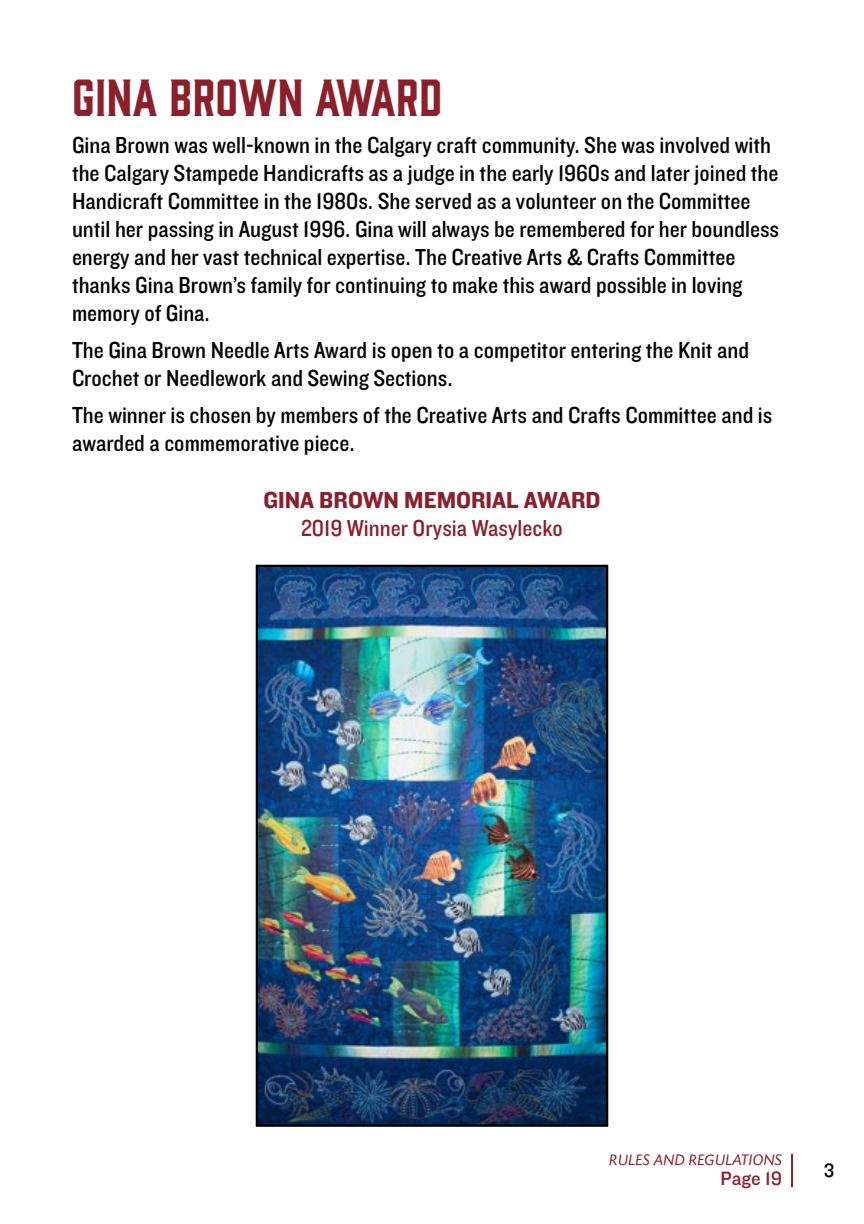
<style>
.page{position:relative;width:864px;height:1224px;background:#fff}
.page>*{position:absolute;margin:0;border:0;box-sizing:border-box;transform-origin:0 0}
.t1{font:48px "Gin";color:#8a202c}
.t2{font:24px/28px "Knockout 30 Junior Welterwt";color:#000}
.t3{font:24px "Knockout 30 Junior Welterwt";color:#8a202c}
.t4{font:24px "Knockout 51 Middleweight";color:#8a202c}
.t5{font:20px "Knockout 31 Junior Middlewt";color:#8a202c}
.t6{font:20px "Knockout 31 Junior Middlewt";color:#000}
.t7{font:italic 16px "Today SB";color:#8a202c}
</style>
<div class="page">
<hr style="left:791px;top:1154px;width:2px;height:33px;background:#8a202c">
<img style="left:259px;top:568px;width:346px;height:556px">
<div style="left:256px;top:565px;width:352px;height:562px;border:2px solid #000"></div>
<h1 class="t1" style="left:72px;top:65px;width:372px">GINA BROWN AWARD</h1>
<p class="t2" style="left:72px;top:130px;width:709px">Gina Brown was well-known in the Calgary craft community. She was involved with the Calgary Stampede Handicrafts as a judge in the early 1960s and later joined the Handicraft Committee in the 1980s. She served as a volunteer on the Committee until her passing in August 1996. Gina will always be remembered for her boundless energy and her vast technical expertise. The Creative Arts &amp; Crafts Committee thanks Gina Brown’s family for continuing to make this award possible in loving memory of Gina.</p>
<p class="t2" style="left:72px;top:335px;width:679px">The Gina Brown Needle Arts Award is open to a competitor entering the Knit and<br>Crochet or Needlework and Sewing Sections.</p>
<p class="t2" style="left:72px;top:401px;width:702px">The winner is chosen by members of the Creative Arts and Crafts Committee and is awarded a commemorative piece.</p>
<p class="t4" style="left:263px;top:484px;width:339px">GINA BROWN MEMORIAL AWARD</p>
<p class="t3" style="left:301px;top:512px;width:263px">2019 Winner Orysia Wasylecko</p>
<p class="t7" style="left:609px;top:1152px;width:175px">RULES AND REGULATIONS</p>
<p class="t5" style="left:721px;top:1165px;width:63px">Page 19</p>
<p class="t6" style="left:824px;top:1157px;width:12px">3</p>
</div>
